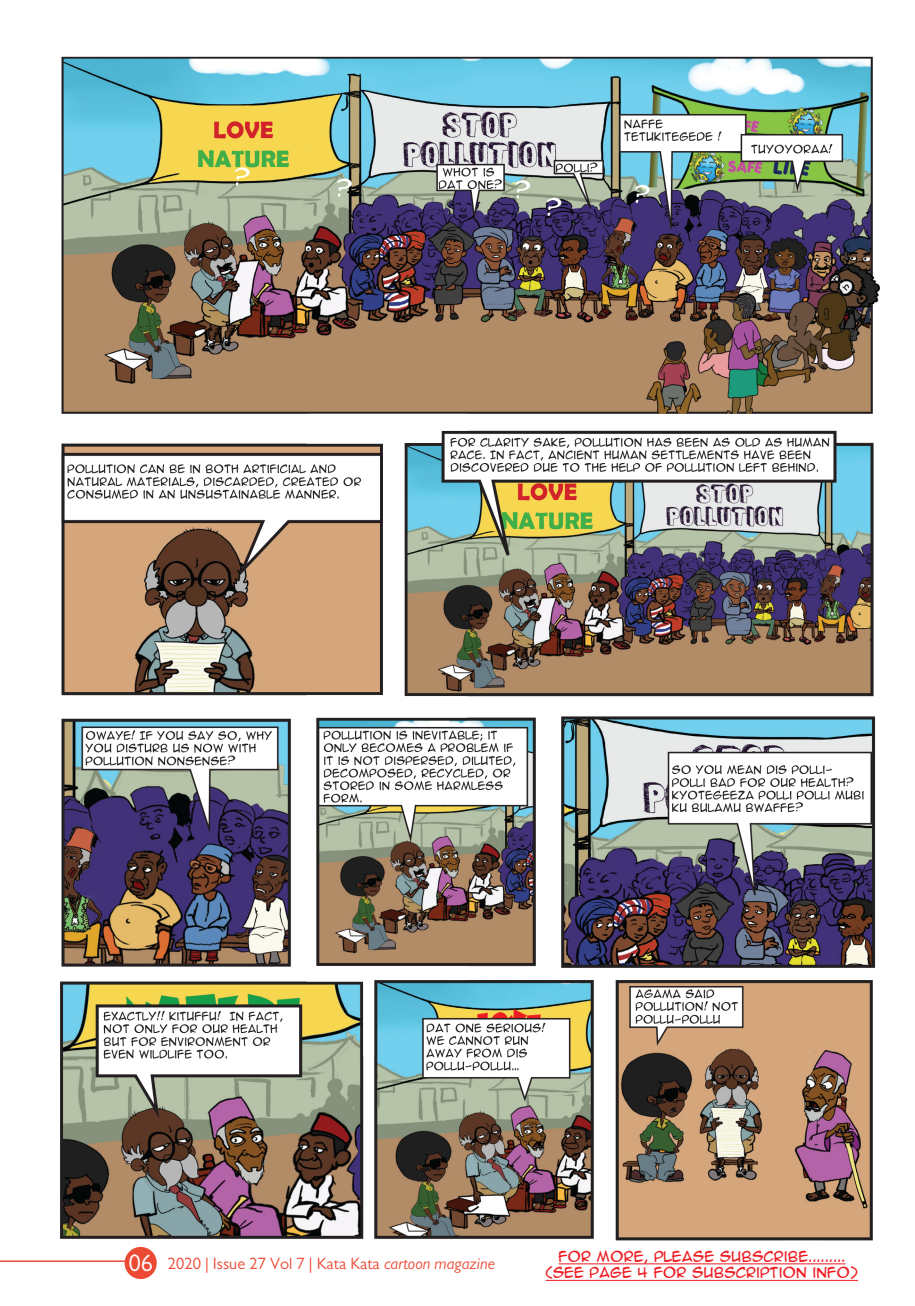
<style>
.page{position:relative;width:915px;height:1306px;background:#fff}
.page>*{position:absolute;margin:0;border:0;box-sizing:border-box;transform-origin:0 0}
.t1{font:24px "Gill Sans";color:#fff}
.t2{font:16.5px "Gill Sans";color:#ed4a36}
.articles{font:13.5px "Anime Ace";color:#ee1d23}
.s1{font-style:italic}
</style>
<div class="page">
<img style="left:55px;top:56px;width:825px;height:1218px">
<div style="left:124px;top:1246px;width:33px;height:32px;background:#ed4a36;border-radius:50%"></div>
<hr style="left:0;top:1260px;width:125px;height:1px;background:#ed4a36">
<hr style="left:558px;top:1263px;width:287px;height:1px;background:#ee1d23">
<hr style="left:545px;top:1279px;width:312px;height:1px;background:#ee1d23">
<p class="t1" style="left:129px;top:1248px;width:25px">06</p>
<p class="t2" style="left:168px;top:1253px;width:328px">2020 | Issue 27 Vol 7 | Kata Kata <span class="s1">cartoon magazine</span></p>
<p class="articles" style="left:558px;top:1248px;width:288px">FOR MORE, PLEASE SUBSCRIBE.........</p>
<p class="articles" style="left:545px;top:1265px;width:314px">(SEE PAGE 4 FOR SUBSCRIPTION INFO)</p>
</div>
